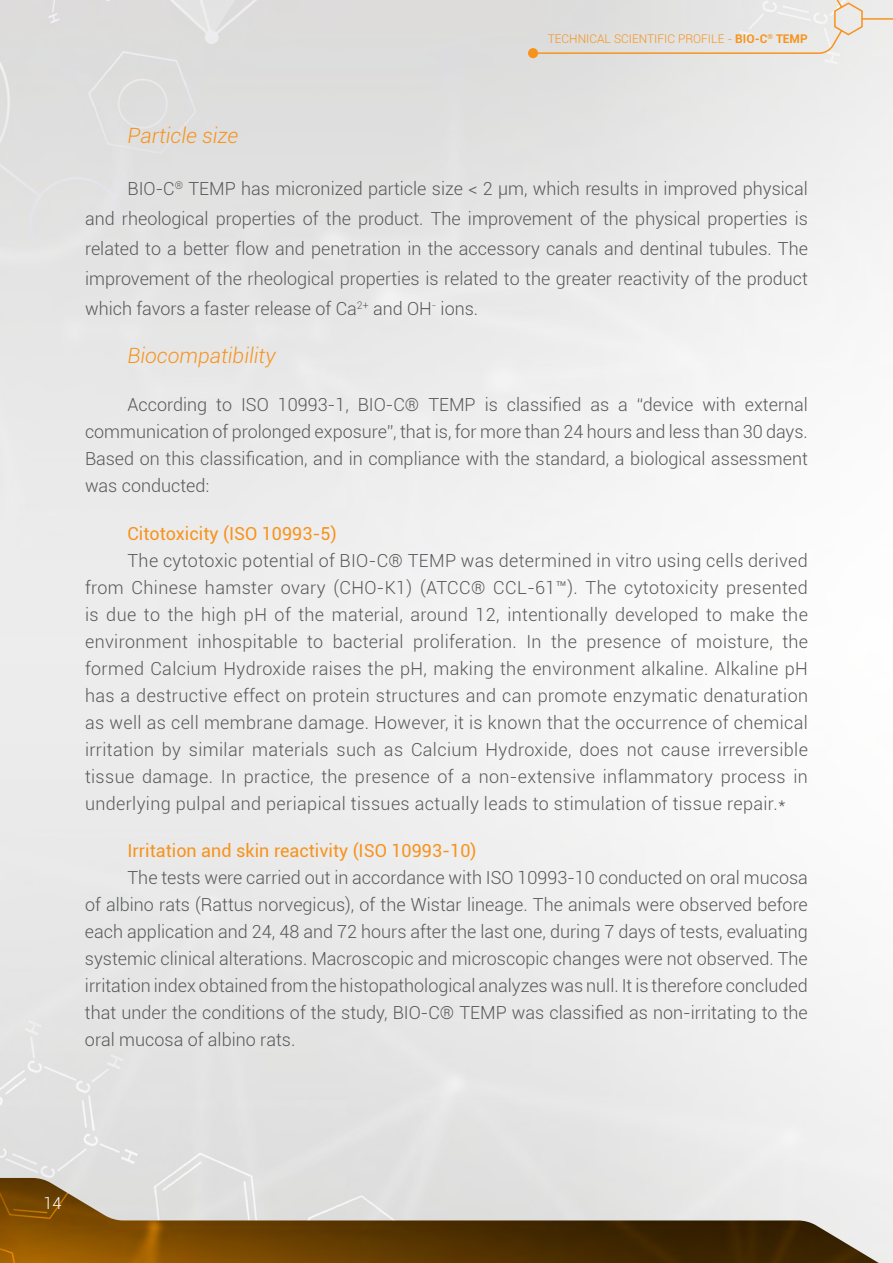
<style>
.page{position:relative;width:893px;height:1263px;background:#fff}
.page>*{position:absolute;margin:0;border:0;box-sizing:border-box;transform-origin:0 0}
.t1{font:italic 300 21px "Roboto";color:#f7931d}
.t2{font:300 18px/27px "Roboto";color:#57585a;text-align:justify}
.t3{font:18px "Roboto";color:#f7931d}
.t4{font:300 16.5px "Roboto";color:#fff}
.t5{font:300 12px "Roboto";color:#f7931d}
.s1{font-weight:700}
</style>
<div class="page">
<img style="left:0;top:1178px;width:893px;height:85px">
<svg style="left:537px;top:0;width:327px;height:55px;background:#e4e0dc"></svg>
<hr style="left:862px;top:18px;width:31px;height:2px;background:#f7931d">
<div style="left:528px;top:48px;width:10px;height:10px;background:#f7931d;border-radius:50%"></div>
<p class="t5" style="left:548px;top:30px;width:261px">TECHNICAL SCIENTIFIC PROFILE - <span class="s1">BIO-C</span><sup>®</sup> <span class="s1">TEMP</span></p>
<p class="t1" style="left:128px;top:121px;width:112px">Particle size</p>
<p class="t2" style="left:85px;top:173px;width:724px;line-height:30px;text-indent:43px">BIO-C<sup>®</sup> TEMP has micronized particle size &lt; 2 μm, which results in improved physical and rheological properties of the product. The improvement of the physical properties is related to a better flow and penetration in the accessory canals and dentinal tubules. The improvement of the rheological properties is related to the greater reactivity of the product which favors a faster release of Ca<sup>2+</sup> and OH<sup>-</sup> ions.</p>
<p class="t1" style="left:128px;top:341px;width:150px">Biocompatibility</p>
<p class="t2" style="left:85px;top:391px;width:724px;text-indent:43px">According to ISO 10993-1, BIO-C® TEMP is classified as a “device with external communication of prolonged exposure”, that is, for more than 24 hours and less than 30 days.<br>Based on this classification, and in compliance with the standard, a biological assessment was conducted:</p>
<p class="t3" style="left:128px;top:521px;width:211px">Citotoxicity (ISO 10993-5)</p>
<p class="t2" style="left:85px;top:547px;width:725px;text-indent:42px">The cytotoxic potential of BIO-C® TEMP was determined in vitro using cells derived from Chinese hamster ovary (CHO-K1) (ATCC® CCL-61™). The cytotoxicity presented is due to the high pH of the material, around 12, intentionally developed to make the environment inhospitable to bacterial proliferation. In the presence of moisture, the formed Calcium Hydroxide raises the pH, making the environment alkaline. Alkaline pH has a destructive effect on protein structures and can promote enzymatic denaturation as well as cell membrane damage. However, it is known that the occurrence of chemical irritation by similar materials such as Calcium Hydroxide, does not cause irreversible tissue damage. In practice, the presence of a non-extensive inflammatory process in underlying pulpal and periapical tissues actually leads to stimulation of tissue repair.*</p>
<p class="t3" style="left:128px;top:838px;width:351px">Irritation and skin reactivity (ISO 10993-10)</p>
<p class="t2" style="left:85px;top:864px;width:724px;text-indent:43px">The tests were carried out in accordance with ISO 10993-10 conducted on oral mucosa of albino rats (Rattus norvegicus), of the Wistar lineage. The animals were observed before each application and 24, 48 and 72 hours after the last one, during 7 days of tests, evaluating systemic clinical alterations. Macroscopic and microscopic changes were not observed. The irritation index obtained from the histopathological analyzes was null. It is therefore concluded that under the conditions of the study, BIO-C® TEMP was classified as non-irritating to the oral mucosa of albino rats.</p>
<p class="t4" style="left:43px;top:1192px;width:20px">14</p>
</div>
